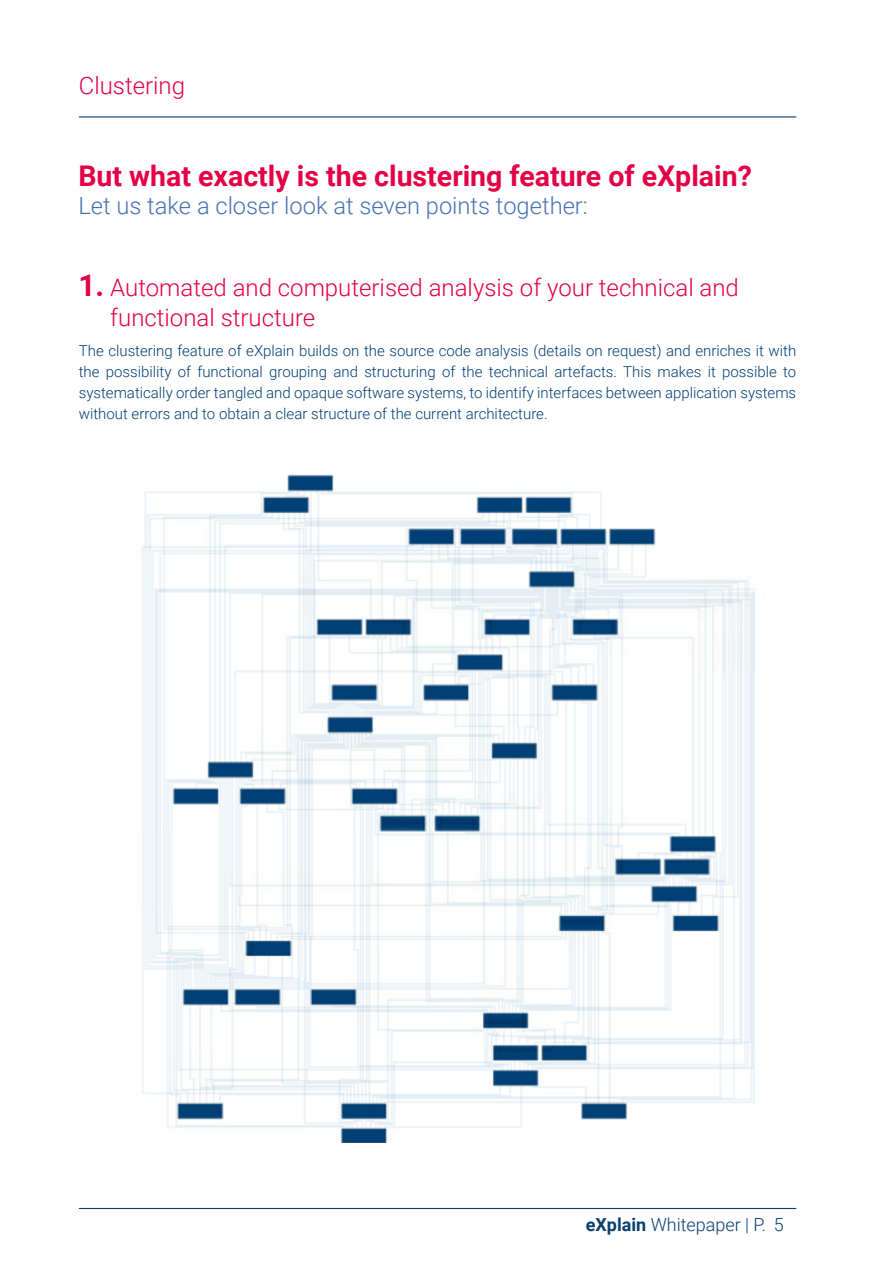
<style>
.page{position:relative;width:893px;height:1263px;background:#fff}
.page>*{position:absolute;margin:0;border:0;box-sizing:border-box;transform-origin:0 0}
.t1{font:700 28.5px "Roboto";color:#e40045}
.t2{font:300 24px/30px "Roboto";color:#e40045}
.t3{font:300 23.7px "Roboto";color:#4871b3}
.t4{font:300 18px "Roboto";color:#0a3f71}
.t5{font:300 15px/21px "Roboto";color:#003d74;text-align:justify}
.s1{font-weight:700;font-size:30px}
.s2{font-weight:700}
</style>
<div class="page">
<hr style="left:79px;top:1208px;width:717px;height:1px;background:#0b3f70">
<hr style="left:79px;top:116px;width:717px;height:1px;background:#0b3f70">
<img style="left:142px;top:474px;width:613px;height:668px">
<h2 class="t2" style="left:79px;top:69px;width:108px">Clustering</h2>
<h1 class="t1" style="left:78px;top:156px;width:675px">But what exactly is the clustering feature of eXplain?</h1>
<h3 class="t3" style="left:78px;top:189px;width:511px">Let us take a closer look at seven points together:</h3>
<h2 class="t2" style="left:110px;top:272px;width:630px;text-indent:-32px"><span class="s1">1.</span> Automated and computerised analysis of your technical and functional structure</h2>
<p class="t5" style="left:79px;top:340px;width:719px">The clustering feature of eXplain builds on the source code analysis (details on request) and enriches it with the possibility of functional grouping and structuring of the technical artefacts. This makes it possible to systematically order tangled and opaque software systems, to identify interfaces between application systems without errors and to obtain a clear structure of the current architecture.</p>
<p class="t4" style="left:586px;top:1212px;width:200px"><span class="s2">eXplain</span> Whitepaper | P. 5</p>
</div>
